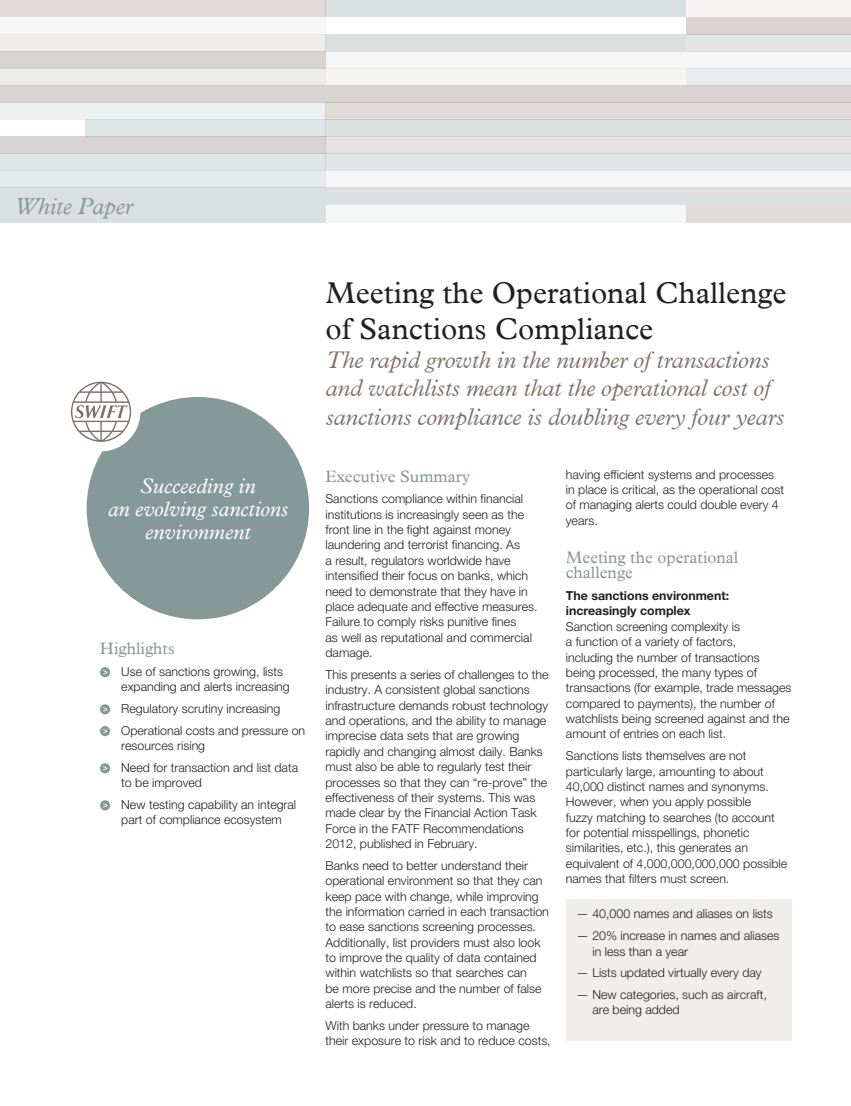
<style>
.page{position:relative;width:851px;height:1106px;background:#fff}
.page>*{position:absolute;margin:0;border:0;box-sizing:border-box;transform-origin:0 0}
.t1{font:30px/36px "Plantin";color:#231f20}
.t2{font:italic 300 24px/28.5px "Plantin";letter-spacing:-.01em;color:#807066}
.t3{font:italic 23.25px "Plantin";color:#859a98}
.t4{font:italic 21px/23.2px "Plantin";color:#fff;text-align:center}
.t5{font:16.5px/15.8px "Plantin";color:#859a98}
.t6{font:300 12.3px/15.3px "Helvetica Neue LT Std";color:#231f20}
.t7{font:700 12.3px/15.3px "Helvetica Neue LT Std";color:#231f20}
</style>
<div class="page">
<div style="left:566px;top:898px;width:225px;height:142px;background:#f0edec"></div>
<div style="left:0;top:17px;width:325px;height:17px;background:#f5f7f7"></div>
<div style="left:0;top:102px;width:325px;height:18px;background:#edf0f0"></div>
<div style="left:85px;top:120px;width:240px;height:17px;background:#e0e5e5"></div>
<div style="left:0;top:154px;width:325px;height:17px;background:#e0e5e5"></div>
<div style="left:0;top:171px;width:325px;height:17px;background:#e6eaea"></div>
<div style="left:0;top:205px;width:325px;height:17px;background:#dae0e0"></div>
<div style="left:325px;top:0;width:361px;height:17px;background:#dae0e0"></div>
<div style="left:325px;top:34px;width:361px;height:17px;background:#dae0e0"></div>
<div style="left:325px;top:51px;width:525px;height:17px;background:#f5f7f7"></div>
<div style="left:325px;top:120px;width:525px;height:17px;background:#dae0e0"></div>
<div style="left:325px;top:154px;width:525px;height:17px;background:#e0e5e5"></div>
<div style="left:325px;top:171px;width:525px;height:17px;background:#f5f7f7"></div>
<div style="left:0;top:188px;width:850px;height:17px;background:#dae0e0"></div>
<div style="left:325px;top:205px;width:361px;height:17px;background:#f5f7f7"></div>
<div style="left:686px;top:34px;width:164px;height:17px;background:#e0e5e5"></div>
<div style="left:686px;top:68px;width:164px;height:17px;background:#eaeded"></div>
<div style="left:0;top:0;width:325px;height:17px;background:#e0dbd9"></div>
<div style="left:0;top:34px;width:325px;height:17px;background:#eeecea"></div>
<div style="left:0;top:51px;width:325px;height:17px;background:#d9d4d1"></div>
<div style="left:0;top:68px;width:325px;height:17px;background:#eeecea"></div>
<div style="left:0;top:137px;width:325px;height:17px;background:#d9d4d1"></div>
<div style="left:325px;top:68px;width:361px;height:17px;background:#f6f4f3"></div>
<div style="left:0;top:85px;width:850px;height:17px;background:#d9d4d1"></div>
<div style="left:325px;top:102px;width:525px;height:18px;background:#e0dbd9"></div>
<div style="left:325px;top:137px;width:525px;height:17px;background:#e7e3e0"></div>
<div style="left:686px;top:0;width:164px;height:17px;background:#f6f4f3"></div>
<div style="left:686px;top:17px;width:164px;height:17px;background:#d9d4d1"></div>
<div style="left:686px;top:205px;width:164px;height:17px;background:#e0dbd9"></div>
<div style="left:87px;top:397px;width:222px;height:222px;background:#859a98;border-radius:50%"></div>
<div style="left:61px;top:372px;width:79px;height:79px;background:#fff;border-radius:50%"></div>
<svg style="left:71px;top:381px;width:60px;height:61px"></svg>
<div style="left:100px;top:667px;width:10px;height:10px;background:#859a98;border-radius:50%"></div>
<svg style="left:103px;top:670px;width:5px;height:4px"></svg>
<div style="left:100px;top:704px;width:10px;height:10px;background:#859a98;border-radius:50%"></div>
<svg style="left:103px;top:707px;width:5px;height:4px"></svg>
<div style="left:100px;top:726px;width:10px;height:10px;background:#859a98;border-radius:50%"></div>
<svg style="left:103px;top:729px;width:5px;height:4px"></svg>
<div style="left:100px;top:763px;width:10px;height:10px;background:#859a98;border-radius:50%"></div>
<svg style="left:103px;top:766px;width:5px;height:4px"></svg>
<div style="left:100px;top:800px;width:10px;height:10px;background:#859a98;border-radius:50%"></div>
<svg style="left:103px;top:803px;width:5px;height:4px"></svg>
<h3 class="t3" style="left:15px;top:192px;width:119px">White Paper</h3>
<h3 class="t4" style="left:108px;top:475px;width:182px">Succeeding in<br>an evolving sanctions environment</h3>
<h3 class="t5" style="left:100px;top:641px;width:76px">Highlights</h3>
<p class="t6" style="left:121px;top:663px;width:170px">Use of sanctions growing, lists expanding and alerts increasing</p>
<p class="t6" style="left:121px;top:697px;width:185px;line-height:21.8px">Regulatory scrutiny increasing<br>Operational costs and pressure on</p>
<p class="t6" style="left:121px;top:734px;width:178px;line-height:21.8px">resources rising<br>Need for transaction and list data</p>
<p class="t6" style="left:121px;top:771px;width:176px;line-height:21.8px">to be improved<br>New testing capability an integral</p>
<p class="t6" style="left:121px;top:812px;width:162px">part of compliance ecosystem</p>
<h1 class="t1" style="left:325px;top:276px;width:462px">Meeting the Operational Challenge of Sanctions Compliance</h1>
<h2 class="t2" style="left:325px;top:345px;width:460px">The rapid growth in the number of transactions and watchlists mean that the operational cost of sanctions compliance is doubling every four years</h2>
<h3 class="t5" style="left:325px;top:469px;width:146px">Executive Summary</h3>
<p class="t6" style="left:325px;top:491px;width:214px">Sanctions compliance within financial institutions is increasingly seen as the front line in the fight against money laundering and terrorist financing. As<br>a result, regulators worldwide have intensified their focus on banks, which need to demonstrate that they have in place adequate and effective measures.<br>Failure to comply risks punitive fines<br>as well as reputational and commercial damage.</p>
<p class="t6" style="left:325px;top:666px;width:225px">This presents a series of challenges to the industry. A consistent global sanctions infrastructure demands robust technology and operations, and the ability to manage imprecise data sets that are growing rapidly and changing almost daily. Banks must also be able to regularly test their processes so that they can “re-prove” the effectiveness of their systems. This was made clear by the Financial Action Task Force in the FATF Recommendations 2012, published in February.</p>
<p class="t6" style="left:325px;top:857px;width:225px">Banks need to better understand their operational environment so that they can keep pace with change, while improving the information carried in each transaction to ease sanctions screening processes.<br>Additionally, list providers must also look to improve the quality of data contained within watchlists so that searches can<br>be more precise and the number of false alerts is reduced.</p>
<p class="t6" style="left:325px;top:1017px;width:227px">With banks under pressure to manage their exposure to risk and to reduce costs,</p>
<p class="t6" style="left:566px;top:466px;width:219px">having efficient systems and processes in place is critical, as the operational cost of managing alerts could double every 4 years.</p>
<h3 class="t5" style="left:566px;top:550px;width:174px">Meeting the operational challenge</h3>
<p class="t7" style="left:566px;top:588px;width:165px">The sanctions environment: increasingly complex</p>
<p class="t6" style="left:566px;top:618px;width:227px">Sanction screening complexity is<br>a function of a variety of factors,<br>including the number of transactions being processed, the many types of transactions (for example, trade messages compared to payments), the number of watchlists being screened against and the amount of entries on each list.</p>
<p class="t6" style="left:566px;top:748px;width:223px">Sanctions lists themselves are not particularly large, amounting to about 40,000 distinct names and synonyms.<br>However, when you apply possible<br>fuzzy matching to searches (to account for potential misspellings, phonetic similarities, etc.), this generates an equivalent of 4,000,000,000,000 possible names that filters must screen.</p>
<p class="t6" style="left:576px;top:906px;width:198px">— 40,000 names and aliases on lists</p>
<p class="t6" style="left:592px;top:927px;width:189px;text-indent:-16px">— 20% increase in names and aliases in less than a year</p>
<p class="t6" style="left:576px;top:965px;width:186px">— Lists updated virtually every day</p>
<p class="t6" style="left:592px;top:986px;width:176px;text-indent:-16px">— New categories, such as aircraft, are being added</p>
</div>
